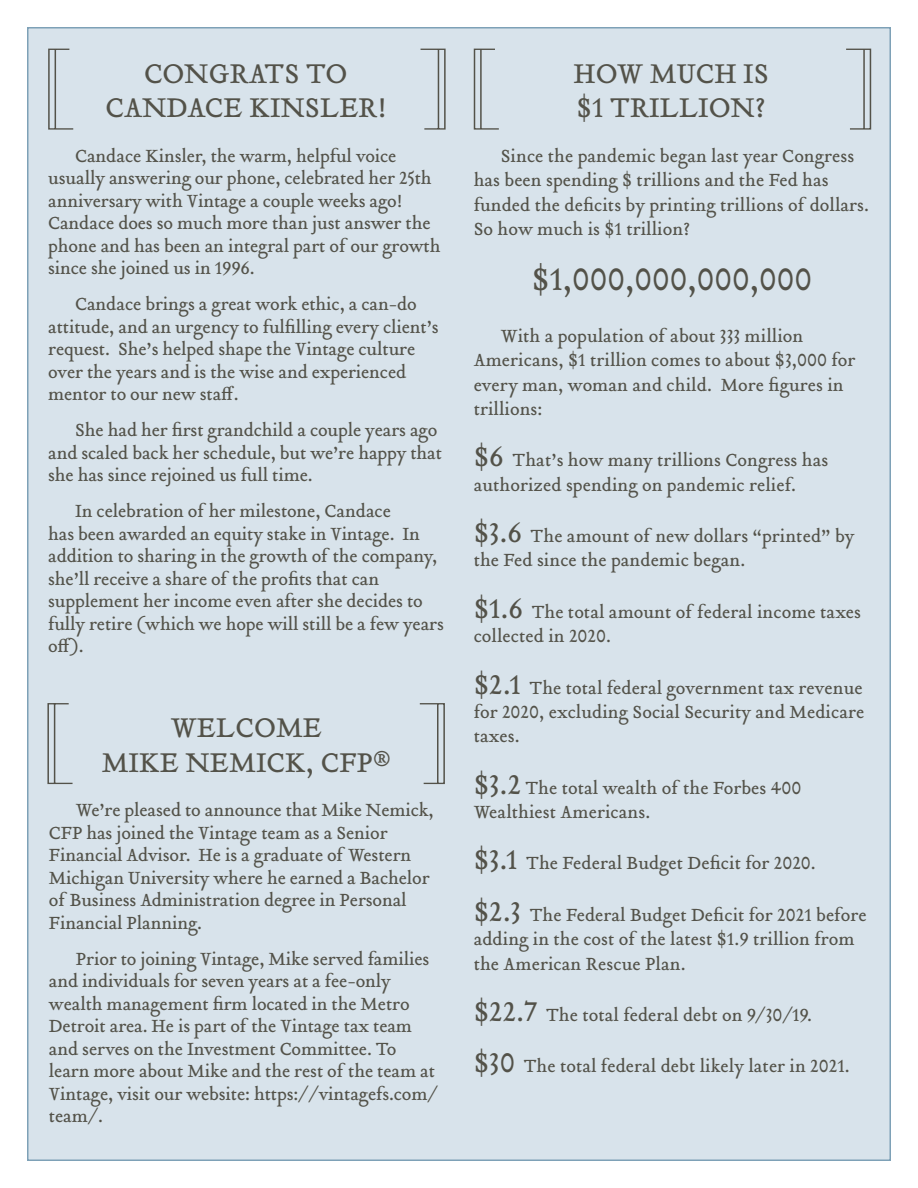
<style>
.page{position:relative;width:918px;height:1188px;background:#fff}
.page>*{position:absolute;margin:0;border:0;box-sizing:border-box;transform-origin:0 0}
.t1{font:34.5px "Tribute Roman";color:#535249}
.t2{font:30px/34.5px "Tribute Roman";color:#535249;text-align:center}
.t3{font:19.5px/22.5px "Tribute Roman";letter-spacing:-.01em;color:#535249}
.s1{font-size:30px}
</style>
<div class="page">
<div style="left:27px;top:27px;width:863px;height:1133px;background:#d8e3eb"></div>
<svg style="left:48px;top:49px;width:398px;height:81px"></svg>
<svg style="left:47px;top:703px;width:398px;height:81px"></svg>
<svg style="left:474px;top:49px;width:397px;height:81px"></svg>
<h2 class="t2" style="left:105px;top:56px;width:282px">CONGRATS TO<br>CANDACE KINSLER!</h2>
<p class="t3" style="left:48px;top:144px;width:394px;text-indent:27px">Candace Kinsler, the warm, helpful voice usually answering our phone, celebrated her 25th anniversary with Vintage a couple weeks ago!<br>Candace does so much more than just answer the phone and has been an integral part of our growth since she joined us in 1996.</p>
<p class="t3" style="left:48px;top:293px;width:392px;text-indent:27px">Candace brings a great work ethic, a can-do attitude, and an urgency to fulfilling every client’s request. She’s helped shape the Vintage culture over the years and is the wise and experienced mentor to our new staff.</p>
<p class="t3" style="left:48px;top:419px;width:396px;text-indent:27px">She had her first grandchild a couple years ago and scaled back her schedule, but we’re happy that she has since rejoined us full time.</p>
<p class="t3" style="left:48px;top:500px;width:397px;text-indent:27px">In celebration of her milestone, Candace<br>has been awarded an equity stake in Vintage. In addition to sharing in the growth of the company, she’ll receive a share of the profits that can supplement her income even after she decides to fully retire (which we hope will still be a few years off).</p>
<h2 class="t2" style="left:102px;top:711px;width:291px">WELCOME<br>MIKE NEMICK, CFP<sup>®</sup></h2>
<p class="t3" style="left:49px;top:799px;width:386px;text-indent:27px">We’re pleased to announce that Mike Nemick, CFP has joined the Vintage team as a Senior Financial Advisor. He is a graduate of Western Michigan University where he earned a Bachelor of Business Administration degree in Personal Financial Planning.</p>
<p class="t3" style="left:49px;top:947px;width:390px;text-indent:27px">Prior to joining Vintage, Mike served families and individuals for seven years at a fee-only wealth management firm located in the Metro Detroit area. He is part of the Vintage tax team and serves on the Investment Committee. To learn more about Mike and the rest of the team at Vintage, visit our website: https://vintagefs.com/ team/.</p>
<h2 class="t2" style="left:574px;top:56px;width:197px;text-align:left">HOW MUCH IS $1 TRILLION?</h2>
<p class="t3" style="left:474px;top:143px;width:397px;line-height:24.3px;text-indent:27px">Since the pandemic began last year Congress has been spending $ trillions and the Fed has funded the deficits by printing trillions of dollars.<br>So how much is $1 trillion?</p>
<h1 class="t1" style="left:532px;top:256px;width:282px">$1,000,000,000,000</h1>
<p class="t3" style="left:474px;top:323px;width:383px;line-height:24.3px;text-indent:27px">With a population of about 333 million Americans, $1 trillion comes to about $3,000 for every man, woman and child. More figures in trillions:</p>
<p class="t3" style="left:474px;top:448px;width:356px;line-height:24.3px"><span class="s1">$6</span> That’s how many trillions Congress has authorized spending on pandemic relief.</p>
<p class="t3" style="left:474px;top:524px;width:382px;line-height:24.3px"><span class="s1">$3.6</span> The amount of new dollars “printed” by the Fed since the pandemic began.</p>
<p class="t3" style="left:474px;top:599px;width:389px;line-height:24.3px"><span class="s1">$1.6</span> The total amount of federal income taxes collected in 2020.</p>
<p class="t3" style="left:474px;top:675px;width:392px;line-height:24.3px;text-align:justify"><span class="s1">$2.1</span> The total federal government tax revenue for 2020, excluding Social Security and Medicare taxes.</p>
<p class="t3" style="left:474px;top:775px;width:329px;line-height:24.3px"><span class="s1">$3.2</span> The total wealth of the Forbes 400<br>Wealthiest Americans.</p>
<p class="t3" style="left:474px;top:852px;width:344px"><span class="s1">$3.1</span> The Federal Budget Deficit for 2020.</p>
<p class="t3" style="left:474px;top:902px;width:394px;line-height:24.3px"><span class="s1">$2.3</span> The Federal Budget Deficit for 2021 before adding in the cost of the latest $1.9 trillion from the American Rescue Plan.</p>
<p class="t3" style="left:474px;top:1003px;width:340px"><span class="s1">$22.7</span> The total federal debt on 9/30/19.</p>
<p class="t3" style="left:474px;top:1055px;width:378px"><span class="s1">$30</span> The total federal debt likely later in 2021.</p>
</div>
